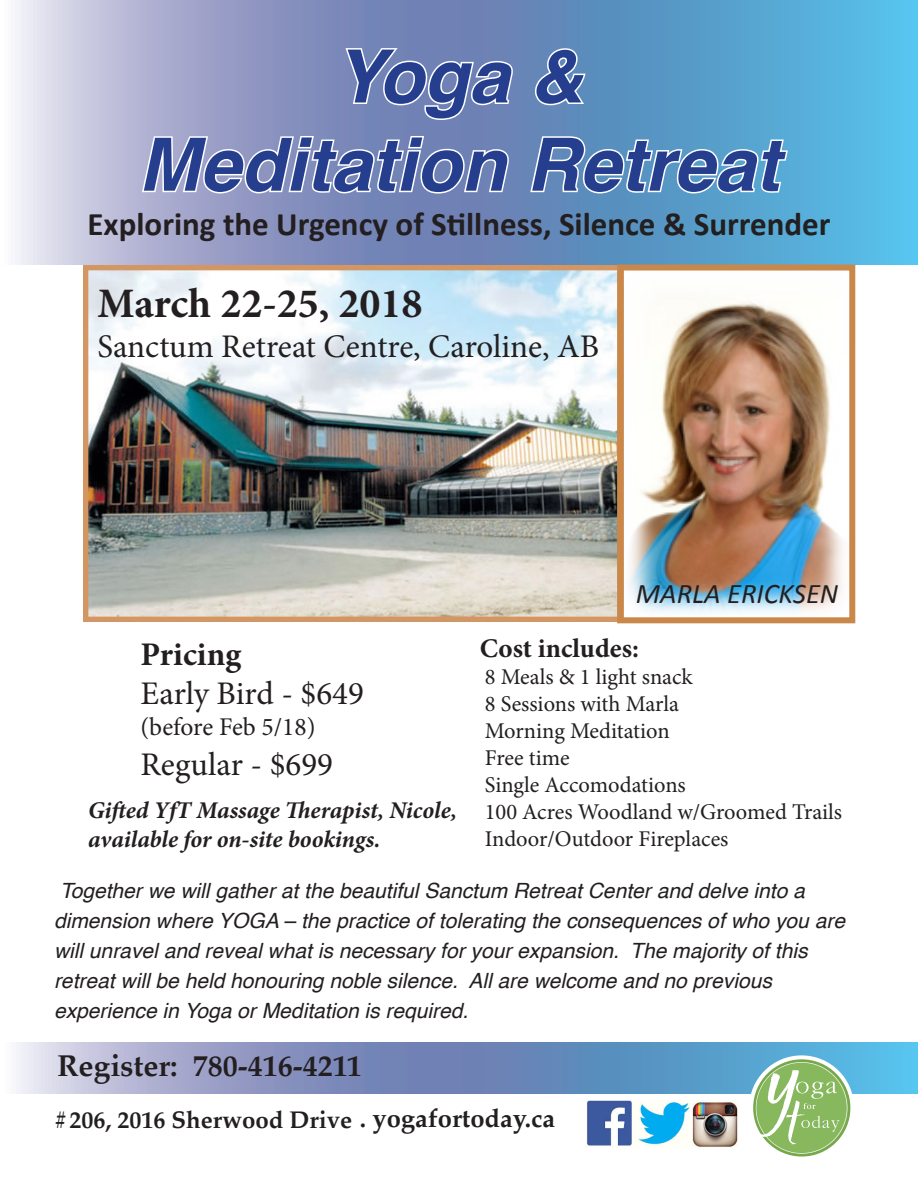
<style>
.page{position:relative;width:918px;height:1188px;background:#fff}
.page>*{position:absolute;margin:0;border:0;box-sizing:border-box;transform-origin:0 0}
.t1{font:italic 700 73.5px "Helvetica";color:#253f8e}
.t2{font:700 42px "Minion Pro";color:#231f20}
.t3{font:33px "Minion Pro";color:#231f20}
.t4{font:700 33px "Calibri";color:#231f20}
.t5{font:700 33px "Minion Pro";color:#231f20}
.t6{font:700 30px "Palatino";color:#231f20}
.t7{font:italic 28.5px "Calibri";color:#231f20}
.t8{font:700 27px "Minion Pro";color:#231f20}
.t9{font:25.5px "Minion Pro";letter-spacing:-.005em;color:#231f20}
.t10{font:italic 700 24px "Minion Pro";letter-spacing:-.005em;color:#231f20}
.t11{font:700 24px "Palatino";color:#231f20}
.t12{font:22.5px "Minion Pro";color:#231f20}
.t13{font:italic 21px/30px "Helvetica";color:#231f20}
.s1{font-size:25.5px}
</style>
<div class="page">
<img style="left:83px;top:266px;width:534px;height:355px">
<svg style="left:16px;top:1042px;width:902px;height:51px;background:#7d9fc9"></svg>
<svg style="left:15px;top:1px;width:902px;height:264px;background:#7ca7cf"></svg>
<svg style="left:52px;top:1089px;width:506px;height:5px;background:#8d98c3"></svg>
<svg style="left:532px;top:47px;width:55px;height:60px"></svg>
<svg style="left:140px;top:47px;width:376px;height:148px;background:#99a2c8"></svg>
<svg style="left:528px;top:135px;width:262px;height:60px"></svg>
<img style="left:629px;top:300px;width:214px;height:313px">
<div style="left:617px;top:265px;width:238px;height:358px;border:6px solid #ca874a"></div>
<img style="left:586px;top:1100px;width:152px;height:47px">
<div style="left:749px;top:1055px;width:105px;height:105px;background:#fff;border-radius:50%"></div>
<svg style="left:753px;top:1059px;width:97px;height:98px"></svg>
<svg style="left:756px;top:1062px;width:92px;height:92px"></svg>
<p class="t1" style="left:335px;top:16px;width:249px">Yoga &amp;</p>
<p class="t1" style="left:138px;top:104px;width:643px">Meditation Retreat</p>
<p class="t4" style="left:88px;top:203px;width:744px">Exploring the Urgency of Stillness, Silence &amp; Surrender</p>
<p class="t2" style="left:98px;top:274px;width:327px">March 22-25, 2018</p>
<p class="t3" style="left:98px;top:324px;width:503px">Sanctum Retreat Centre, Caroline, AB</p>
<p class="t5" style="left:140px;top:631px;width:102px">Pricing</p>
<p class="t3" style="left:140px;top:672px;width:225px">Early Bird - $649</p>
<p class="t9" style="left:140px;top:710px;width:177px">(before Feb 5/18)</p>
<p class="t3" style="left:140px;top:742px;width:194px">Regular - $699</p>
<p class="t10" style="left:88px;top:794px;width:370px">Gifted YfT Massage Therapist, Nicole,</p>
<p class="t10" style="left:88px;top:822px;width:294px">available for on-site bookings.</p>
<p class="t7" style="left:636px;top:574px;width:204px">MARLA ERICKSEN</p>
<p class="t8" style="left:480px;top:629px;width:161px">Cost includes:</p>
<p class="t12" style="left:485px;top:662px;width:209px">8 Meals &amp; 1 light snack</p>
<p class="t12" style="left:485px;top:689px;width:196px">8 Sessions with Marla</p>
<p class="t12" style="left:485px;top:716px;width:186px">Morning Meditation</p>
<p class="t12" style="left:485px;top:743px;width:86px">Free time</p>
<p class="t12" style="left:485px;top:770px;width:202px">Single Accomodations</p>
<p class="t12" style="left:485px;top:797px;width:359px">100 Acres Woodland w/Groomed Trails</p>
<p class="t12" style="left:485px;top:824px;width:245px">Indoor/Outdoor Fireplaces</p>
<p class="t13" style="left:60px;top:876px;width:746px">Together we will gather at the beautiful Sanctum Retreat Center and delve into a</p>
<p class="t13" style="left:54px;top:906px;width:793px">dimension where YOGA – the practice of tolerating the consequences of who you are will unravel and reveal what is necessary for your expansion. The majority of this</p>
<p class="t13" style="left:54px;top:966px;width:719px">retreat will be held honouring noble silence. All are welcome and no previous</p>
<p class="t13" style="left:54px;top:996px;width:416px">experience in Yoga or Meditation is required.</p>
<p class="t6" style="left:57px;top:1041px;width:306px">Register: 780-416-4211</p>
<p class="t11" style="left:55px;top:1099px;width:502px">#206, 2016 Sherwood Drive <span class="s1">. yogafortoday.ca</span></p>
</div>
